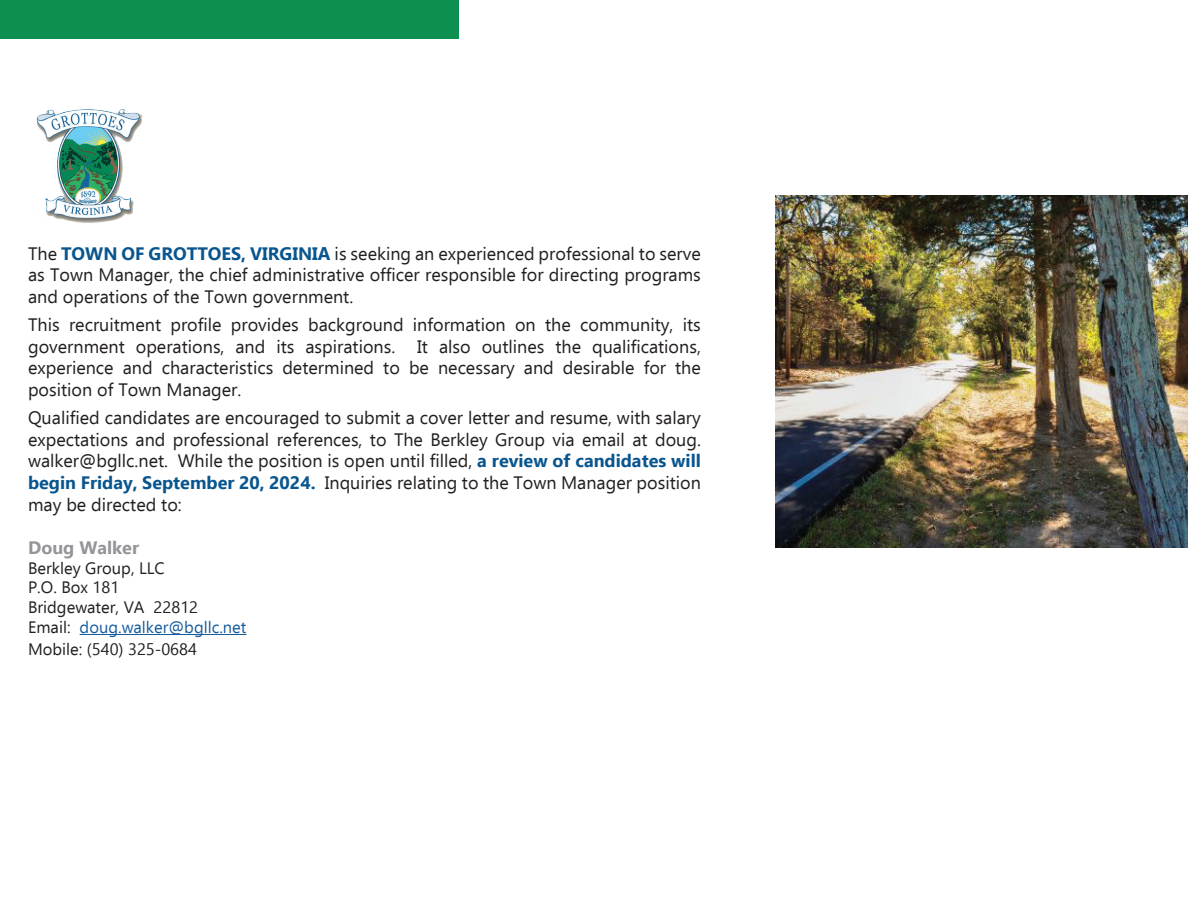
<style>
.page{position:relative;width:1188px;height:918px;background:#fff}
.page>*{position:absolute;margin:0;border:0;box-sizing:border-box;transform-origin:0 0}
.t1{font:18px/21.6px "Ebrima";color:#231f20;text-align:justify}
.t2{font:700 18px "Ebrima";color:#939598}
.t3{font:16.5px/19.8px "Ebrima";color:#231f20}
.s1{font-weight:700;color:#09568f}
.s2{color:#175d9e}
</style>
<div class="page">
<hr style="left:80px;top:634px;width:166px;height:1px;background:#175d9e">
<div style="left:0;top:0;width:459px;height:39px;background:#0c8f4f"></div>
<img style="left:36px;top:109px;width:107px;height:114px">
<img style="left:776px;top:196px;width:412px;height:351px">
<p class="t1" style="left:28px;top:242px;width:674px">The <span class="s1">TOWN OF GROTTOES, VIRGINIA</span> is seeking an experienced professional to serve as Town Manager, the chief administrative officer responsible for directing programs and operations of the Town government.</p>
<p class="t1" style="left:28px;top:313px;width:674px">This recruitment profile provides background information on the community, its government operations, and its aspirations. It also outlines the qualifications, experience and characteristics determined to be necessary and desirable for the position of Town Manager.</p>
<p class="t1" style="left:28px;top:406px;width:674px">Qualified candidates are encouraged to submit a cover letter and resume, with salary expectations and professional references, to The Berkley Group via email at doug. walker@bgllc.net. While the position is open until filled, <span class="s1">a review of candidates will begin Friday, September 20, 2024.</span> Inquiries relating to the Town Manager position may be directed to:</p>
<p class="t2" style="left:28px;top:533px;width:113px">Doug Walker</p>
<p class="t3" style="left:28px;top:557px;width:220px">Berkley Group, LLC<br>P.O. Box 181<br>Bridgewater, VA 22812<br>Email: <span class="s2">doug.walker@bgllc.net</span></p>
<p class="t3" style="left:28px;top:638px;width:170px">Mobile: (540) 325-0684</p>
</div>
